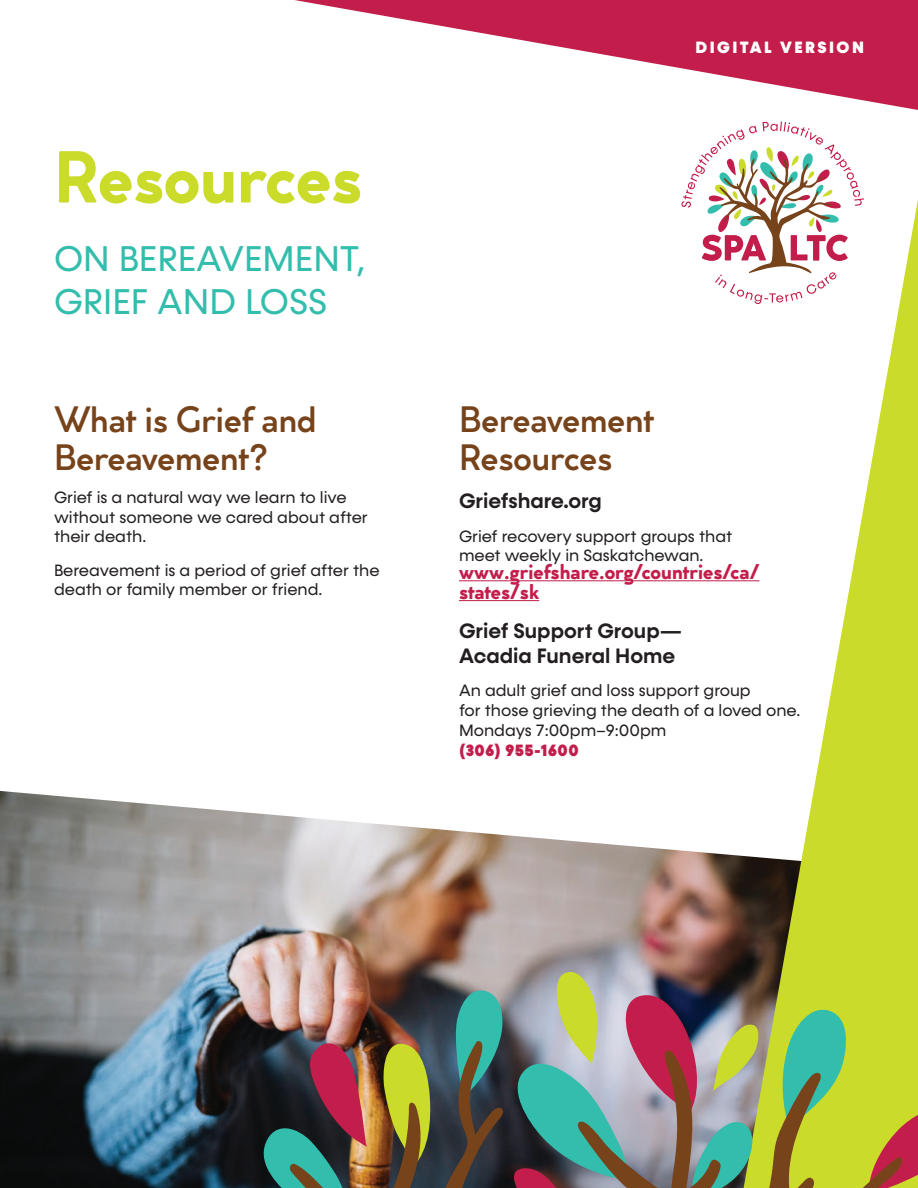
<style>
.page{position:relative;width:918px;height:1188px;background:#fff}
.page>*{position:absolute;margin:0;border:0;box-sizing:border-box;transform-origin:0 0}
.t1{font:700 72px "Cocogoose Classic";color:#cadb2a}
.t2{font:500 36px/37.5px "Cocogoose Classic";color:#77431b}
.t3{font:36px/43.2px "Konnect";color:#33bdac}
.t4{font:600 21px/25.2px "Konnect";color:#231f20}
.t5{font:700 21px/19.8px "Cocogoose Classic";color:#c31e4b}
.t6{font:16.5px/19.8px "Konnect";color:#231f20}
.t7{font:900 16.5px "Konnect";letter-spacing:.15em;color:#fff}
.t8{font:900 16.5px "Konnect";letter-spacing:.035em;color:#c31e4b}
</style>
<div class="page">
<img style="left:0;top:791px;width:744px;height:397px">
<svg style="left:681px;top:122px;width:183px;height:175px"></svg>
<hr style="left:459px;top:580px;width:300px;height:1px;background:#c31e4b">
<hr style="left:459px;top:600px;width:80px;height:1px;background:#c31e4b">
<svg style="left:744px;top:199px;width:174px;height:842px"></svg>
<svg style="left:294px;top:0;width:624px;height:110px"></svg>
<img style="left:455px;top:972px;width:310px;height:69px">
<svg style="left:257px;top:1041px;width:7px;height:147px"></svg>
<svg style="left:781px;top:1005px;width:137px;height:36px;background:#a2d34c"></svg>
<svg style="left:264px;top:1041px;width:654px;height:147px;background:#7d835b"></svg>
<h1 class="t1" style="left:54px;top:123px;width:310px">Resources</h1>
<h2 class="t3" style="left:54px;top:238px;width:313px">ON BEREAVEMENT,<br>GRIEF AND LOSS</h2>
<h2 class="t2" style="left:54px;top:399px;width:264px">What is Grief and<br>Bereavement?</h2>
<p class="t6" style="left:54px;top:488px;width:315px">Grief is a natural way we learn to live without someone we cared about after their death.</p>
<p class="t6" style="left:54px;top:560px;width:327px">Bereavement is a period of grief after the death or family member or friend.</p>
<p class="t7" style="left:696px;top:38px;width:170px">DIGITAL VERSION</p>
<h2 class="t2" style="left:459px;top:399px;width:197px">Bereavement<br>Resources</h2>
<p class="t4" style="left:459px;top:489px;width:144px">Griefshare.org</p>
<p class="t6" style="left:459px;top:526px;width:275px">Grief recovery support groups that meet weekly in Saskatchewan.</p>
<p class="t5" style="left:459px;top:561px;width:302px">www.griefshare.org/countries/ca/ states/sk</p>
<p class="t4" style="left:459px;top:618px;width:225px">Grief Support Group—<br>Acadia Funeral Home</p>
<p class="t6" style="left:459px;top:681px;width:343px">An adult grief and loss support group<br>for those grieving the death of a loved one.<br>Mondays 7:00pm–9:00pm</p>
<p class="t8" style="left:459px;top:740px;width:121px">(306) 955-1600</p>
</div>
